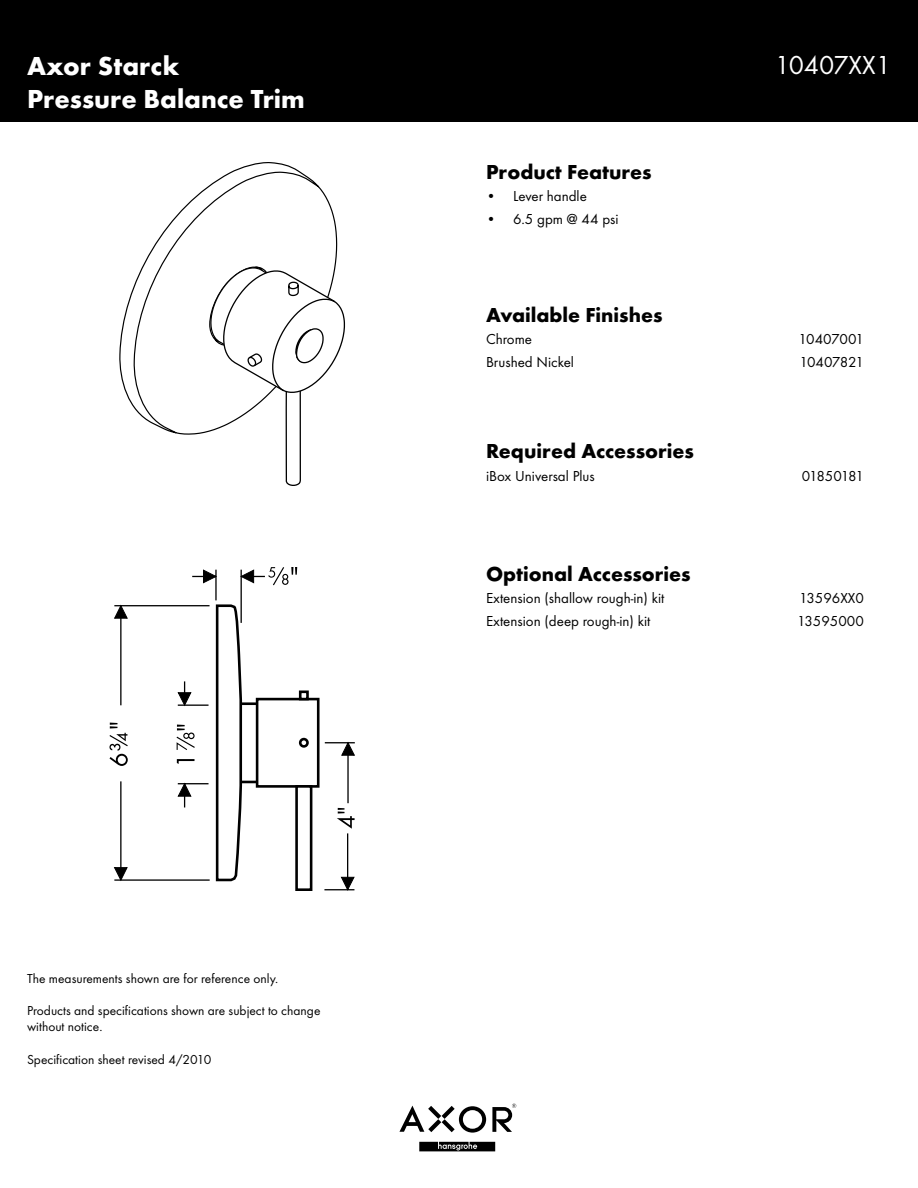
<style>
.page{position:relative;width:918px;height:1188px;background:#fff}
.page>*{position:absolute;margin:0;border:0;box-sizing:border-box;transform-origin:0 0}
.t1{font:700 27px/32.4px "Futura TOT";color:#fff}
.t2{font:27px "Futura TOT Boo";color:#fff}
.t3{font:700 21px "Futura TOT";color:#000}
.t4{font:15px/22.5px "Futura TOT Boo";color:#000}
.t5{font:15px "Futura TOT Boo";letter-spacing:-.04em;color:#000}
.t6{font:15px "Futura TOT Boo";letter-spacing:-.07em;color:#000}
.t7{font:13.5px/16.2px "Futura TOT Boo";color:#000}
</style>
<div class="page">
<div style="left:0;top:0;width:918px;height:121px;background:#000"></div>
<svg style="left:492px;top:1104px;width:24px;height:28px"></svg>
<svg style="left:399px;top:1106px;width:87px;height:27px"></svg>
<svg style="left:419px;top:1142px;width:76px;height:9px"></svg>
<svg style="left:119px;top:162px;width:219px;height:273px"></svg>
<svg style="left:210px;top:267px;width:135px;height:219px"></svg>
<svg style="left:215px;top:603px;width:49px;height:279px"></svg>
<hr style="left:120px;top:781px;width:2px;height:92px;background:#000">
<svg style="left:114px;top:868px;width:13px;height:11px"></svg>
<svg style="left:115px;top:606px;width:12px;height:12px"></svg>
<hr style="left:178px;top:783px;width:31px;height:1px;background:#000">
<hr style="left:114px;top:879px;width:96px;height:2px;background:#000">
<hr style="left:114px;top:605px;width:96px;height:1px;background:#000">
<hr style="left:120px;top:613px;width:2px;height:92px;background:#000">
<svg style="left:178px;top:784px;width:13px;height:23px"></svg>
<hr style="left:178px;top:705px;width:31px;height:1px;background:#000">
<svg style="left:178px;top:681px;width:13px;height:24px"></svg>
<hr style="left:215px;top:570px;width:2px;height:30px;background:#000">
<svg style="left:192px;top:570px;width:24px;height:13px"></svg>
<hr style="left:241px;top:570px;width:1px;height:53px;background:#000">
<svg style="left:110px;top:723px;width:18px;height:43px"></svg>
<svg style="left:177px;top:759px;width:18px;height:5px"></svg>
<svg style="left:177px;top:725px;width:18px;height:25px"></svg>
<svg style="left:241px;top:567px;width:56px;height:18px"></svg>
<div style="left:257px;top:699px;width:61px;height:87px;background:#fff"></div>
<div style="left:256px;top:698px;width:64px;height:90px;border:3px solid #000"></div>
<div style="left:295px;top:785px;width:17px;height:106px;border:3px solid #000"></div>
<div style="left:299px;top:691px;width:10px;height:9px;border:3px solid #000"></div>
<div style="left:299px;top:738px;width:10px;height:10px;border:3px solid #000;border-radius:50%"></div>
<hr style="left:347px;top:833px;width:1px;height:57px;background:#000">
<hr style="left:324px;top:889px;width:30px;height:1px;background:#000">
<svg style="left:341px;top:877px;width:13px;height:13px"></svg>
<hr style="left:347px;top:750px;width:2px;height:53px;background:#000">
<hr style="left:325px;top:742px;width:30px;height:1px;background:#000">
<svg style="left:342px;top:743px;width:12px;height:12px"></svg>
<svg style="left:337px;top:808px;width:18px;height:21px"></svg>
<h1 class="t1" style="left:27px;top:50px;width:279px">Axor Starck<br>Pressure Balance Trim</h1>
<h1 class="t2" style="left:775px;top:49px;width:118px">10407XX1</h1>
<h2 class="t3" style="left:486px;top:159px;width:167px">Product Features</h2>
<p class="t4" style="left:513px;top:185px;width:107px">Lever handle<br>6.5 gpm @ 44 psi</p>
<p class="t4" style="left:486px;top:185px;width:12px">• •</p>
<h2 class="t3" style="left:486px;top:302px;width:178px">Available Finishes</h2>
<p class="t4" style="left:486px;top:328px;width:48px">Chrome</p>
<p class="t4" style="left:799px;top:328px;width:67px">10407001</p>
<p class="t4" style="left:486px;top:351px;width:90px">Brushed Nickel</p>
<p class="t5" style="left:799px;top:353px;width:66px">10407821</p>
<h2 class="t3" style="left:486px;top:438px;width:209px">Required Accessories</h2>
<p class="t4" style="left:486px;top:464px;width:110px">iBox Universal Plus</p>
<p class="t6" style="left:802px;top:467px;width:64px">01850181</p>
<p class="t7" style="left:27px;top:970px;width:253px">The measurements shown are for reference only.</p>
<p class="t7" style="left:27px;top:1002px;width:295px">Products and specifications shown are subject to change without notice.</p>
<p class="t7" style="left:27px;top:1051px;width:186px">Specification sheet revised 4/2010</p>
<h2 class="t3" style="left:486px;top:561px;width:206px">Optional Accessories</h2>
<p class="t4" style="left:486px;top:587px;width:180px">Extension (shallow rough-in) kit</p>
<p class="t4" style="left:799px;top:587px;width:66px">13596XX0</p>
<p class="t4" style="left:486px;top:610px;width:166px">Extension (deep rough-in) kit</p>
<p class="t4" style="left:797px;top:610px;width:68px">13595000</p>
</div>
